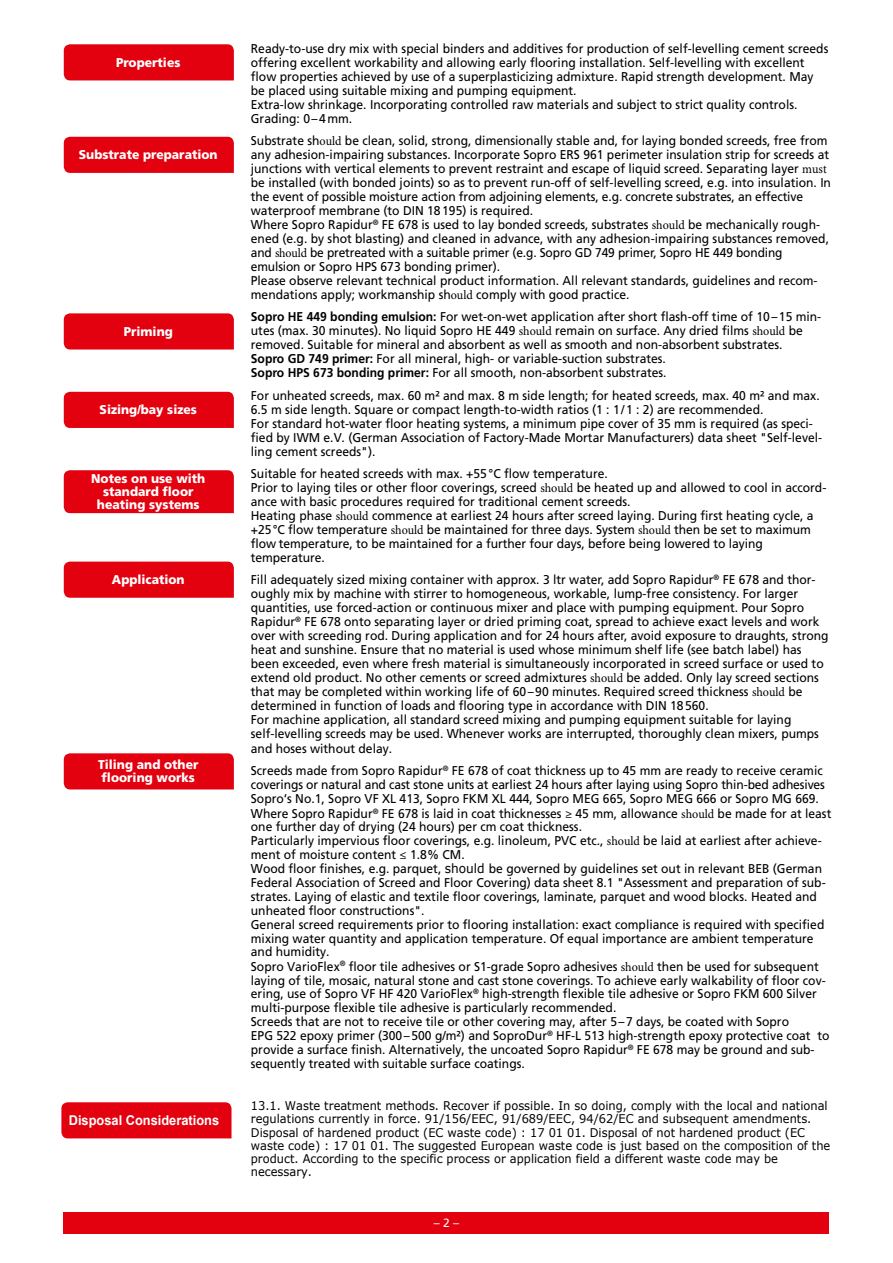
<style>
.page{position:relative;width:893px;height:1263px;background:#fff}
.page>*{position:absolute;margin:0;border:0;box-sizing:border-box;transform-origin:0 0}
.t1{font:700 13.5px "Arial";color:#fff;scale:.95 1}
._22_Rückseite{font:12.75px/14px "Frutiger LT";color:#000;scale:.95 1}
._21_Textbox{font:900 12.75px/12.8px "Frutiger LT";color:#fff;text-align:center;scale:.95 1}
._22_Rückseite-2{font:12px/13.2px "Verdana";color:#000;scale:.95 1}
.t2{font:12px "Frutiger LT";color:#fff}
.s1{font-family:"Minion Pro"}
.s2{font-weight:700}
.s3{font-family:"Myriad Pro"}
.s4{font-family:"Verdana"}
</style>
<div class="page">
<div style="left:64px;top:1212px;width:765px;height:21px;background:#e3000f"></div>
<div style="left:64px;top:44px;width:170px;height:36px;background:#e3000f"></div>
<div style="left:64px;top:137px;width:170px;height:36px;background:#e3000f"></div>
<div style="left:64px;top:313px;width:170px;height:36px;background:#e3000f"></div>
<div style="left:64px;top:392px;width:170px;height:36px;background:#e3000f"></div>
<div style="left:64px;top:470px;width:170px;height:43px;background:#e3000f"></div>
<div style="left:64px;top:562px;width:170px;height:36px;background:#e3000f"></div>
<div style="left:64px;top:753px;width:170px;height:36px;background:#e3000f"></div>
<div style="left:61px;top:1102px;width:170px;height:36px;background:#e3000f"></div>
<p class="_21_Textbox" style="left:116px;top:56px;width:69px">Properties</p>
<p class="_21_Textbox" style="left:79px;top:148px;width:148px">Substrate preparation</p>
<p class="_21_Textbox" style="left:124px;top:325px;width:53px">Priming</p>
<p class="_21_Textbox" style="left:100px;top:403px;width:104px">Sizing/bay sizes</p>
<p class="_21_Textbox" style="left:91px;top:472px;width:122px">Notes on use with standard floor heating systems</p>
<p class="_21_Textbox" style="left:112px;top:573px;width:78px">Application</p>
<p class="_21_Textbox" style="left:98px;top:759px;width:107px;text-align:left">Tiling and other flooring works</p>
<p class="t1" style="left:69px;top:1111px;width:160px">Disposal Considerations</p>
<p class="_22_Rückseite" style="left:251px;top:42px;width:609px">Ready-to-use dry mix with special binders and additives for production of self-levelling cement screeds offering excellent workability and allowing early flooring installation. Self-levelling with excellent flow properties achieved by use of a superplasticizing admixture. Rapid strength development. May be placed using suitable mixing and pumping equipment.<br>Extra-low shrinkage. Incorporating controlled raw materials and subject to strict quality controls.<br>Grading: 0 – 4 mm.</p>
<p class="_22_Rückseite" style="left:251px;top:134px;width:612px">Substrate sh<span class="s1">ould</span> be clean, solid, strong, dimensionally stable and, for laying bonded screeds, free from any adhesion-impairing substances. Incorporate Sopro ERS 961 perimeter insulation strip for screeds at junctions with vertical elements to prevent restraint and escape of liquid screed. Separating layer <span class="s1">must </span>be installed (with bonded joints) so as to prevent run-off of self-levelling screed, e.g. into insulation. In the event of possible moisture action from adjoining elements, e.g. concrete substrates, an effective waterproof membrane (to DIN 18 195) is required.<br>Where Sopro Rapidur<sup>®</sup> FE 678 is used to lay bonded screeds, substrates <span class="s1">should</span> be mechanically rough&shy;ened (e.g. by shot blasting) and cleaned in advance, with any adhesion-impairing substances removed, and <span class="s1">should</span> be pretreated with a suitable primer (e.g. Sopro GD 749 primer, Sopro HE 449 bonding emulsion or Sopro HPS 673 bonding primer).<br>Please observe relevant technical product information. All relevant standards, guidelines and recom&shy;mendations apply; workmanship sh<span class="s1">ould</span> comply with good practice.</p>
<p class="_22_Rückseite" style="left:251px;top:310px;width:602px"><span class="s2">Sopro HE 449 bonding emulsion:</span> For wet-on-wet application after short flash-off time of 10 – 15 min&shy;utes (max. 30 minutes). No liquid Sopro HE 449 <span class="s1">should</span> remain on surface. Any dried films <span class="s1">should</span> be removed. Suitable for mineral and absorbent as well as smooth and non-absorbent substrates.<br><span class="s2">Sopro GD 749 primer:</span> For all mineral, high- or variable-suction substrates.<br><span class="s2">Sopro HPS 673 bonding primer:</span> For all smooth, non-absorbent substrates.</p>
<p class="_22_Rückseite" style="left:251px;top:388px;width:603px">For unheated screeds, max. 60 m² and max. 8 m side length; for heated screeds, max. 40 m² and max.<br>6.5 m side length. Square or compact length-to-width ratios (1 : 1 / 1 : 2) are recommended.<br>For standard hot-water floor heating systems, a minimum pipe cover of 35 mm is required (as speci&shy;fied by IWM e.V. (German Association of Factory-Made Mortar Manufacturers) data sheet "Self-level&shy;ling cement screeds").</p>
<p class="_22_Rückseite" style="left:251px;top:467px;width:607px">Suitable for heated screeds with max. +55 °C flow temperature.<br>Prior to laying tiles or other floor coverings, screed <span class="s1">should</span> be heated up and allowed to cool in accord&shy;ance with basic procedures required for traditional cement screeds.<br>Heating phase <span class="s1">should</span> commence at earliest 24 hours after screed laying. During first heating cycle, a +25°C flow temperature <span class="s1">should</span> be maintained for three days. System <span class="s1">should</span> then be set to maximum flow temperature, to be maintained for a further four days, before being lowered to laying temperature.</p>
<p class="_22_Rückseite" style="left:251px;top:573px;width:610px">Fill adequately sized mixing container with approx. 3 ltr water, add Sopro Rapidur<sup>®</sup> FE 678 and thor&shy;oughly mix by machine with stirrer to homogeneous, workable, lump-free consistency. For larger quantities, use forced-action or continuous mixer and place with pumping equipment. Pour Sopro Rapidur<sup>®</sup> FE 678 onto separating layer or dried priming coat, spread to achieve exact levels and work over with screeding rod. During application and for 24 hours after, avoid exposure to draughts, strong heat and sunshine. Ensure that no material is used whose minimum shelf life (see batch label) has been exceeded, even where fresh material is simultaneously incorporated in screed surface or used to extend old product. No other cements or screed admixtures <span class="s1">should</span> be added. Only lay screed sections that may be completed within working life of 60 – 90 minutes. Required screed thickness <span class="s1">should</span> be determined in function of loads and flooring type in accordance with DIN 18 560.<br>For machine application, all standard screed mixing and pumping equipment suitable for laying self-levelling screeds may be used. Whenever works are interrupted, thoroughly clean mixers, pumps and hoses without delay.</p>
<p class="_22_Rückseite" style="left:251px;top:763px;width:613px;line-height:14.4px">Screeds made from Sopro Rapidur<sup>®</sup> FE 678 of coat thickness up to 45 mm are ready to receive ceramic coverings or natural and cast stone units at earliest 24 hours after laying using Sopro thin-bed adhesives Sopro‘s No.1, Sopro VF XL 413, Sopro FKM XL 444, Sopro MEG 665, Sopro MEG 666 or Sopro MG 669.<br>Where Sopro Rapidur<sup>®</sup> FE 678 is laid in coat thicknesses <span class="s3">≥</span> 45 mm, allowance <span class="s1">should</span> be made for at least</p>
<p class="_22_Rückseite" style="left:251px;top:819px;width:611px">one further day of drying (24 hours) per cm coat thickness.<br>Particularly impervious floor coverings, e.g. linoleum, PVC etc., <span class="s1">should</span> be laid at earliest after achieve&shy;ment of moisture content <span class="s3">≤</span> 1.8% CM.<br>Wood floor finishes, e.g. parquet, <span class="s4">should</span> be governed by guidelines set out in relevant BEB (German Federal Association of Screed and Floor Covering) data sheet 8.1 "Assessment and preparation of sub&shy;strates. Laying of elastic and textile floor coverings, laminate, parquet and wood blocks. Heated and unheated floor constructions".<br>General screed requirements prior to flooring installation: exact compliance is required with specified mixing water quantity and application temperature. Of equal importance are ambient temperature and humidity.<br>Sopro VarioFlex<sup>®</sup> floor tile adhesives or S1-grade Sopro adhesives <span class="s1">should</span> then be used for subsequent laying of tile, mosaic, natural stone and cast stone coverings. To achieve early walkability of floor cov&shy;ering, use of Sopro VF HF 420 VarioFlex<sup>®</sup> high-strength flexible tile adhesive or Sopro FKM 600 Silver multi-purpose flexible tile adhesive is particularly recommended.<br>Screeds that are not to receive tile or other covering may, after 5 – 7 days, be coated with Sopro<br>EPG 522 epoxy primer (300 – 500 g/m²) and SoproDur<sup>®</sup> HF-L 513 high-strength epoxy protective coat to provide a surface finish. Alternatively, the uncoated Sopro Rapidur<sup>®</sup> FE 678 may be ground and sub&shy;sequently treated with suitable surface coatings.</p>
<p class="_22_Rückseite-2" style="left:251px;top:1099px;width:612px">13.1. Waste treatment methods. Recover if possible. In so doing, comply with the local and national regulations currently in force. 91/156/EEC, 91/689/EEC, 94/62/EC and subsequent amendments.<br>Disposal of hardened product (EC waste code) : 17 01 01. Disposal of not hardened product (EC waste code) : 17 01 01. The suggested European waste code is just based on the composition of the product. According to the specific process or application field a different waste code may be necessary.</p>
<p class="t2" style="left:434px;top:1216px;width:27px">– 2 –</p>
</div>
